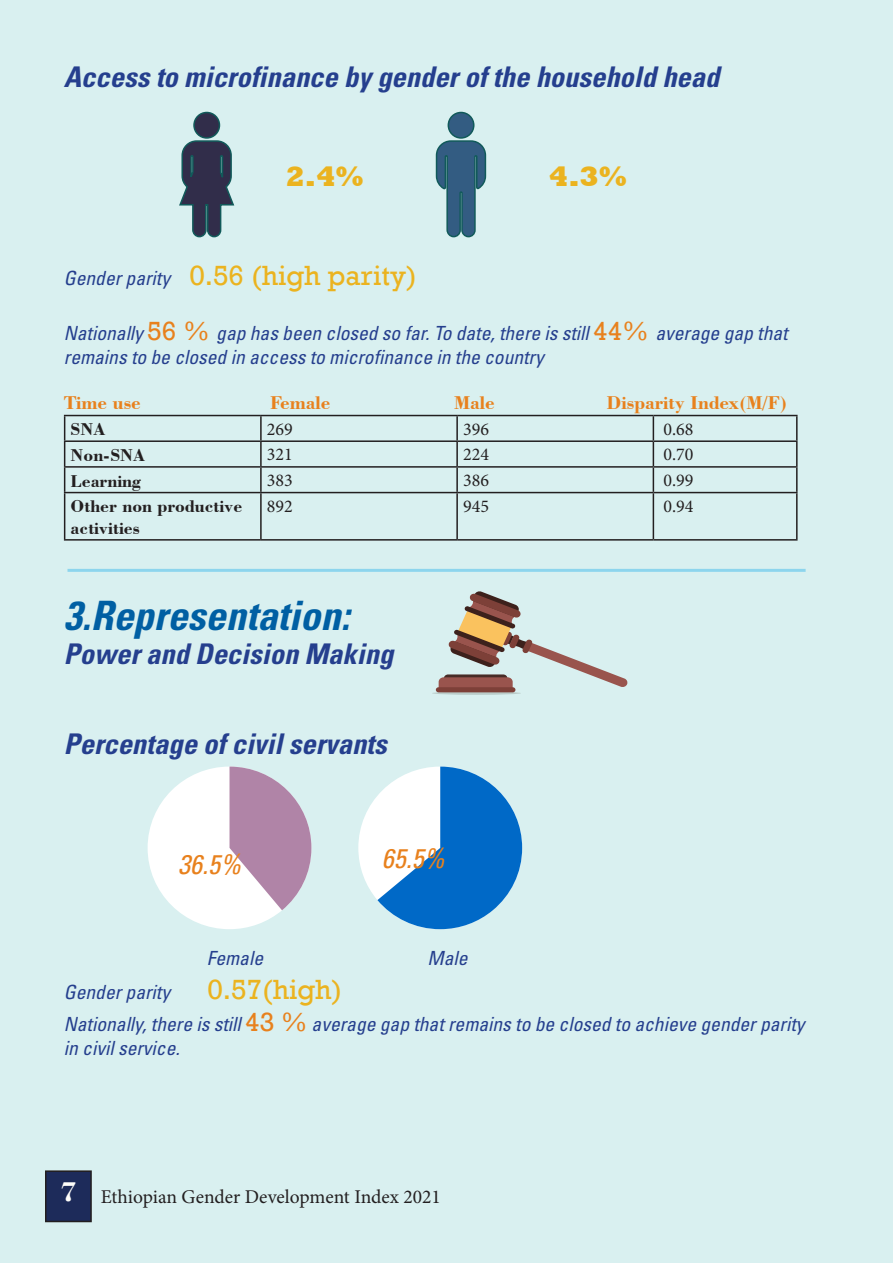
<style>
.page{position:relative;width:893px;height:1263px;background:#d9f0f0}
.page>*{position:absolute;margin:0;border:0;box-sizing:border-box;transform-origin:0 0}
.t1{font:italic 700 condensed 40.5px "Univers";color:#005fa3}
.t2{font:italic 700 condensed 28.5px "Univers";color:#253f8e}
.t3{font:28.5px "Rockwell";color:#ebb31f}
.t4{font:800 28.5px "Rockwell";color:#ebb31f}
.t5{font:700 28.5px "Bodoni BT";color:#fffefa}
.t6{font:italic condensed 27px "Univers";color:#e8811d}
.t7{font:italic condensed 19.5px/23.4px "Univers";color:#253f8e}
.t8{font:700 19.5px "Bodoni BT";color:#e8811d}
.t9{font:19.5px "Minion Pro";color:#231f20}
.t10{font:700 18px/21.6px "Bodoni BT";color:#231f20}
.t11{font:18px "Minion Pro";color:#231f20}
.s1{font-family:"Univers";font-style:italic;font-stretch:condensed;font-size:19.5px;color:#253f8e}
.s2{font-family:"Rockwell";font-style:normal;font-stretch:normal;font-size:27px;color:#e8811d}
</style>
<div class="page">
<hr style="left:64px;top:415px;width:197px;height:1px;background:#231f20">
<hr style="left:261px;top:415px;width:196px;height:1px;background:#231f20">
<hr style="left:260px;top:416px;width:2px;height:24px;background:#231f20">
<hr style="left:457px;top:415px;width:196px;height:1px;background:#231f20">
<hr style="left:456px;top:416px;width:2px;height:24px;background:#231f20">
<hr style="left:653px;top:415px;width:145px;height:1px;background:#231f20">
<hr style="left:796px;top:416px;width:2px;height:24px;background:#231f20">
<hr style="left:64px;top:440px;width:197px;height:2px;background:#231f20">
<hr style="left:261px;top:440px;width:196px;height:2px;background:#231f20">
<hr style="left:260px;top:442px;width:2px;height:24px;background:#231f20">
<hr style="left:457px;top:440px;width:196px;height:2px;background:#231f20">
<hr style="left:456px;top:442px;width:2px;height:24px;background:#231f20">
<hr style="left:653px;top:440px;width:145px;height:2px;background:#231f20">
<hr style="left:796px;top:442px;width:2px;height:24px;background:#231f20">
<hr style="left:64px;top:466px;width:197px;height:2px;background:#231f20">
<svg style="left:64px;top:416px;width:1px;height:76px"></svg>
<hr style="left:261px;top:466px;width:196px;height:2px;background:#231f20">
<hr style="left:260px;top:468px;width:2px;height:24px;background:#231f20">
<hr style="left:457px;top:466px;width:196px;height:2px;background:#231f20">
<hr style="left:456px;top:468px;width:2px;height:24px;background:#231f20">
<hr style="left:653px;top:466px;width:145px;height:2px;background:#231f20">
<svg style="left:653px;top:416px;width:1px;height:76px"></svg>
<hr style="left:796px;top:468px;width:2px;height:24px;background:#231f20">
<hr style="left:64px;top:492px;width:197px;height:1px;background:#231f20">
<hr style="left:64px;top:493px;width:1px;height:46px;background:#231f20">
<hr style="left:261px;top:492px;width:196px;height:1px;background:#231f20">
<hr style="left:260px;top:493px;width:2px;height:46px;background:#231f20">
<hr style="left:457px;top:492px;width:196px;height:1px;background:#231f20">
<hr style="left:456px;top:493px;width:2px;height:46px;background:#231f20">
<hr style="left:653px;top:492px;width:145px;height:1px;background:#231f20">
<hr style="left:653px;top:493px;width:1px;height:46px;background:#231f20">
<hr style="left:796px;top:493px;width:2px;height:46px;background:#231f20">
<hr style="left:64px;top:539px;width:197px;height:2px;background:#231f20">
<hr style="left:261px;top:539px;width:196px;height:2px;background:#231f20">
<hr style="left:457px;top:539px;width:196px;height:2px;background:#231f20">
<hr style="left:653px;top:539px;width:145px;height:2px;background:#231f20">
<div style="left:194px;top:112px;width:25px;height:26px;background:#312d4a;border-radius:50%"></div>
<div style="left:193px;top:112px;width:27px;height:27px;border:2px solid #115a5a;border-radius:50%"></div>
<svg style="left:178px;top:140px;width:57px;height:98px;background:#5d6a7b"></svg>
<svg style="left:435px;top:140px;width:52px;height:98px;background:#5d869b"></svg>
<div style="left:448px;top:112px;width:26px;height:26px;background:#335c82;border-radius:50%"></div>
<div style="left:448px;top:112px;width:26px;height:27px;border:2px solid #115a5a;border-radius:50%"></div>
<svg style="left:358px;top:766px;width:164px;height:163px"></svg>
<svg style="left:148px;top:766px;width:163px;height:163px"></svg>
<svg style="left:432px;top:691px;width:89px;height:4px"></svg>
<div style="left:436px;top:687px;width:79px;height:5px;background:#7d4038;border-radius:3px"></div>
<svg style="left:439px;top:591px;width:189px;height:100px;background:#c3c2bc"></svg>
<hr style="left:68px;top:569px;width:738px;height:3px;background:#56c2ec">
<div style="left:46px;top:1171px;width:45px;height:50px;background:#1d2b5a"></div>
<div style="left:45px;top:1170px;width:47px;height:52px;border:2px solid #231f20"></div>
<p class="t2" style="left:64px;top:59px;width:657px">Access to microfinance by gender of the household head</p>
<p class="t4" style="left:285px;top:160px;width:80px">2.4%</p>
<p class="t4" style="left:549px;top:160px;width:80px">4.3%</p>
<p class="t3" style="left:64px;top:259px;width:354px"><span class="s1">Gender parity</span> 0.56 (high parity)</p>
<p class="t7" style="left:64px;top:321px;width:725px">Nationally <span class="s2">56 %</span> gap has been closed so far. To date, there is still <span class="s2">44%</span> average gap that remains to be closed in access to microfinance in the country</p>
<p class="t8" style="left:64px;top:390px;width:78px">Time use</p>
<p class="t8" style="left:270px;top:390px;width:62px">Female</p>
<p class="t8" style="left:454px;top:390px;width:42px">Male</p>
<p class="t8" style="left:607px;top:390px;width:182px">Disparity Index(M/F)</p>
<p class="t10" style="left:71px;top:418px;width:36px">SNA</p>
<p class="t11" style="left:267px;top:417px;width:27px">269</p>
<p class="t11" style="left:463px;top:417px;width:27px">396</p>
<p class="t11" style="left:663px;top:417px;width:32px">0.68</p>
<p class="t10" style="left:71px;top:444px;width:76px">Non-SNA</p>
<p class="t11" style="left:267px;top:442px;width:27px">321</p>
<p class="t11" style="left:463px;top:442px;width:27px">224</p>
<p class="t11" style="left:663px;top:442px;width:32px">0.70</p>
<p class="t10" style="left:71px;top:469px;width:72px">Learning</p>
<p class="t11" style="left:267px;top:468px;width:27px">383</p>
<p class="t11" style="left:463px;top:468px;width:27px">386</p>
<p class="t11" style="left:663px;top:468px;width:32px">0.99</p>
<p class="t10" style="left:71px;top:495px;width:173px">Other non productive activities</p>
<p class="t11" style="left:267px;top:494px;width:27px">892</p>
<p class="t11" style="left:463px;top:494px;width:27px">945</p>
<p class="t11" style="left:663px;top:494px;width:32px">0.94</p>
<p class="t1" style="left:64px;top:591px;width:287px">3.Representation:</p>
<p class="t2" style="left:64px;top:637px;width:331px">Power and Decision Making</p>
<p class="t2" style="left:64px;top:727px;width:324px">Percentage of civil servants</p>
<p class="t6" style="left:178px;top:847px;width:64px">36.5%</p>
<p class="t6" style="left:382px;top:841px;width:64px">65.5%</p>
<p class="t7" style="left:207px;top:946px;width:58px">Female</p>
<p class="t7" style="left:428px;top:946px;width:42px">Male</p>
<p class="t7" style="left:64px;top:980px;width:108px">Gender parity</p>
<p class="t3" style="left:207px;top:973px;width:136px">0.57(high)</p>
<p class="t7" style="left:64px;top:1012px;width:742px">Nationally, there is still <span class="s2">43 %</span> average gap that remains to be closed to achieve gender parity in civil service.</p>
<p class="t5" style="left:60px;top:1174px;width:19px">7</p>
<p class="t9" style="left:101px;top:1183px;width:342px">Ethiopian Gender Development Index 2021</p>
</div>
